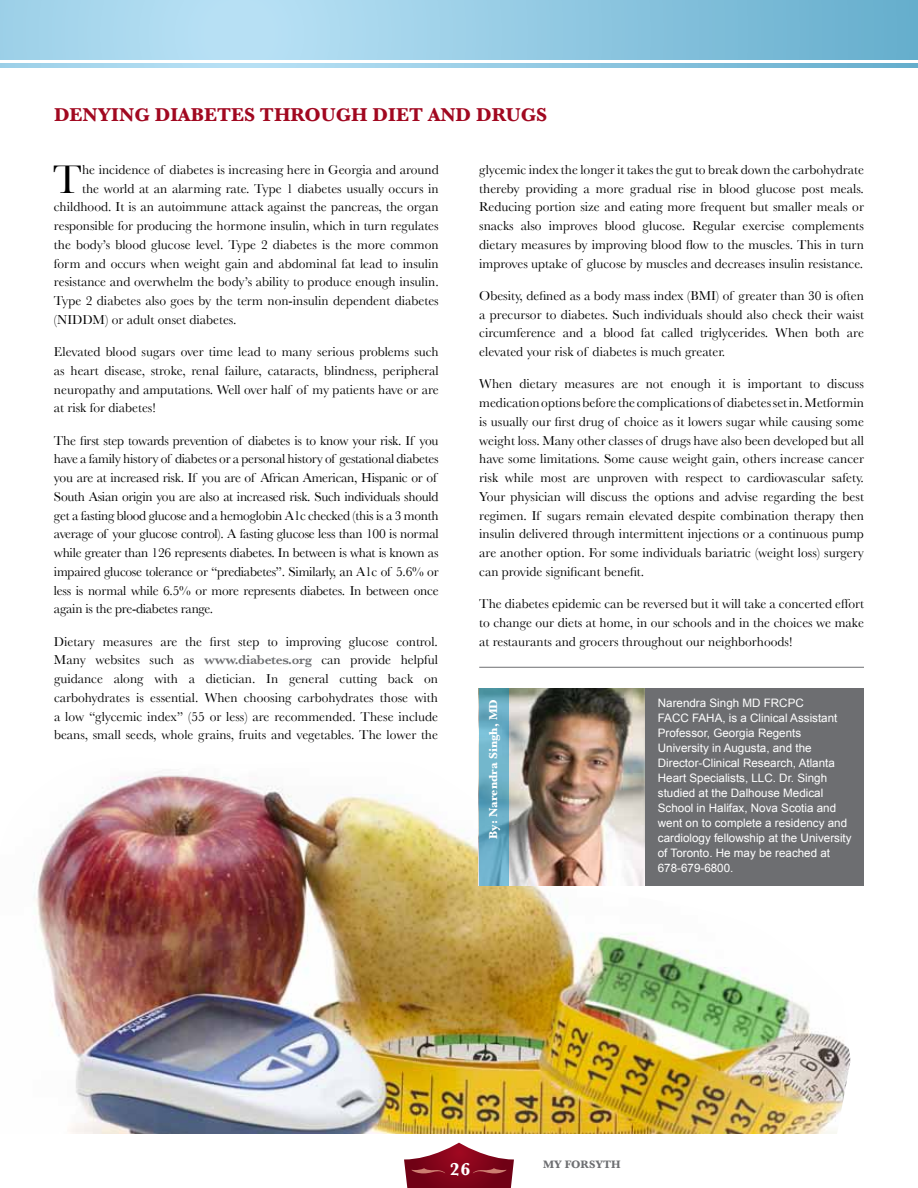
<style>
.page{position:relative;width:918px;height:1188px;background:#fff}
.page>*{position:absolute;margin:0;border:0;box-sizing:border-box;transform-origin:0 0}
.t1{font:41.85px "Baskerville";color:#000}
.t2{font:700 19.5px "Baskerville";color:#a10820}
.t3{font:700 18px "Baskerville";color:#fff}
.t4{font:13.5px/18.8px "Baskerville";color:#000;text-align:justify}
.t5{font:13.5px/18.8px "Baskerville";letter-spacing:-.02em;color:#000}
.t6{font:700 12px "Baskerville";color:#fff}
.t7{font:11.7px/15px "Arial";color:#fff}
.t8{font:700 11.25px "Baskerville";color:#6d6e71}
.s1{font-weight:600;color:#6d6e71}
</style>
<div class="page">
<svg style="left:0;top:0;width:918px;height:68px;background:#97cce4"></svg>
<hr style="left:0;top:61px;width:918px;height:2px;background:#fff">
<img style="left:33px;top:758px;width:817px;height:376px">
<hr style="left:479px;top:667px;width:385px;height:1px;background:#6d6e71">
<img style="left:479px;top:688px;width:167px;height:198px">
<svg style="left:480px;top:688px;width:29px;height:198px;background:#67abc3"></svg>
<div style="left:646px;top:688px;width:218px;height:198px;background:#6d6e71"></div>
<svg style="left:404px;top:1143px;width:110px;height:45px"></svg>
<h2 class="t2" style="left:54px;top:103px;width:495px">DENYING DIABETES THROUGH DIET AND DRUGS</h2>
<h1 class="t1" style="left:53px;top:154px;width:31px">T</h1>
<p class="t4" style="left:82px;top:160px;width:358px">he incidence of diabetes is increasing here in Georgia and around</p>
<p class="t4" style="left:82px;top:179px;width:358px">the world at an alarming rate. Type 1 diabetes usually occurs in</p>
<p class="t4" style="left:54px;top:198px;width:386px">childhood. It is an autoimmune attack against the pancreas, the organ</p>
<p class="t4" style="left:54px;top:216px;width:386px">responsible for producing the hormone insulin, which in turn regulates</p>
<p class="t4" style="left:54px;top:235px;width:386px">the body’s blood glucose level. Type 2 diabetes is the more common</p>
<p class="t4" style="left:54px;top:254px;width:386px">form and occurs when weight gain and abdominal fat lead to insulin</p>
<p class="t4" style="left:54px;top:273px;width:386px">resistance and overwhelm the body’s ability to produce enough insulin.</p>
<p class="t4" style="left:54px;top:291px;width:386px">Type 2 diabetes also goes by the term non-insulin dependent diabetes</p>
<p class="t4" style="left:54px;top:310px;width:184px">(NIDDM) or adult onset diabetes.</p>
<p class="t4" style="left:54px;top:342px;width:386px">Elevated blood sugars over time lead to many serious problems such as heart disease, stroke, renal failure, cataracts, blindness, peripheral neuropathy and amputations. Well over half of my patients have or are at risk for diabetes!</p>
<p class="t5" style="left:54px;top:431px;width:386px">The first step towards prevention of diabetes is to know your risk. If you have a family history of diabetes or a personal history of gestational diabetes you are at increased risk. If you are of African American, Hispanic or of South Asian origin you are also at increased risk. Such individuals should get a fasting blood glucose and a hemoglobin A1c checked (this is a 3 month average of your glucose control). A fasting glucose less than 100 is normal while greater than 126 represents diabetes. In between is what is known as impaired glucose tolerance or “prediabetes”. Similarly, an A1c of 5.6% or less is normal while 6.5% or more represents diabetes. In between once again is the pre-diabetes range.</p>
<p class="t4" style="left:54px;top:632px;width:386px">Dietary measures are the first step to improving glucose control.<br>Many websites such as <span class="s1">www.diabetes.org</span> can provide helpful guidance along with a dietician. In general cutting back on carbohydrates is essential. When choosing carbohydrates those with a low “glycemic index” (55 or less) are recommended. These include beans, small seeds, whole grains, fruits and vegetables. The lower the</p>
<p class="t4" style="left:479px;top:160px;width:386px">glycemic index the longer it takes the gut to break down the carbohydrate thereby providing a more gradual rise in blood glucose post meals.<br>Reducing portion size and eating more frequent but smaller meals or snacks also improves blood glucose. Regular exercise complements dietary measures by improving blood flow to the muscles. This in turn improves uptake of glucose by muscles and decreases insulin resistance.</p>
<p class="t4" style="left:479px;top:286px;width:386px">Obesity, defined as a body mass index (BMI) of greater than 30 is often a precursor to diabetes. Such individuals should also check their waist circumference and a blood fat called triglycerides. When both are elevated your risk of diabetes is much greater.</p>
<p class="t4" style="left:479px;top:375px;width:386px">When dietary measures are not enough it is important to discuss medication options before the complications of diabetes set in. Metformin is usually our first drug of choice as it lowers sugar while causing some weight loss. Many other classes of drugs have also been developed but all have some limitations. Some cause weight gain, others increase cancer risk while most are unproven with respect to cardiovascular safety.<br>Your physician will discuss the options and advise regarding the best regimen. If sugars remain elevated despite combination therapy then insulin delivered through intermittent injections or a continuous pump are another option. For some individuals bariatric (weight loss) surgery can provide significant benefit.</p>
<p class="t4" style="left:479px;top:594px;width:386px">The diabetes epidemic can be reversed but it will take a concerted effort to change our diets at home, in our schools and in the choices we make at restaurants and grocers throughout our neighborhoods!</p>
<p class="t6" style="left:486px;top:839px;width:141px;rotate:-90deg">BY: NARENDRA SINGH, MD</p>
<p class="t7" style="left:658px;top:696px;width:195px">Narendra Singh MD FRCPC<br>FACC FAHA, is a Clinical Assistant<br>Professor, Georgia Regents<br>University in Augusta, and the<br>Director-Clinical Research, Atlanta<br>Heart Specialists, LLC. Dr. Singh studied at the Dalhouse Medical<br>School in Halifax, Nova Scotia and went on to complete a residency and cardiology fellowship at the University of Toronto. He may be reached at<br>678-679-6800.</p>
<h3 class="t3" style="left:450px;top:1159px;width:22px">26</h3>
<p class="t8" style="left:543px;top:1157px;width:79px">MY FORSYTH</p>
</div>
